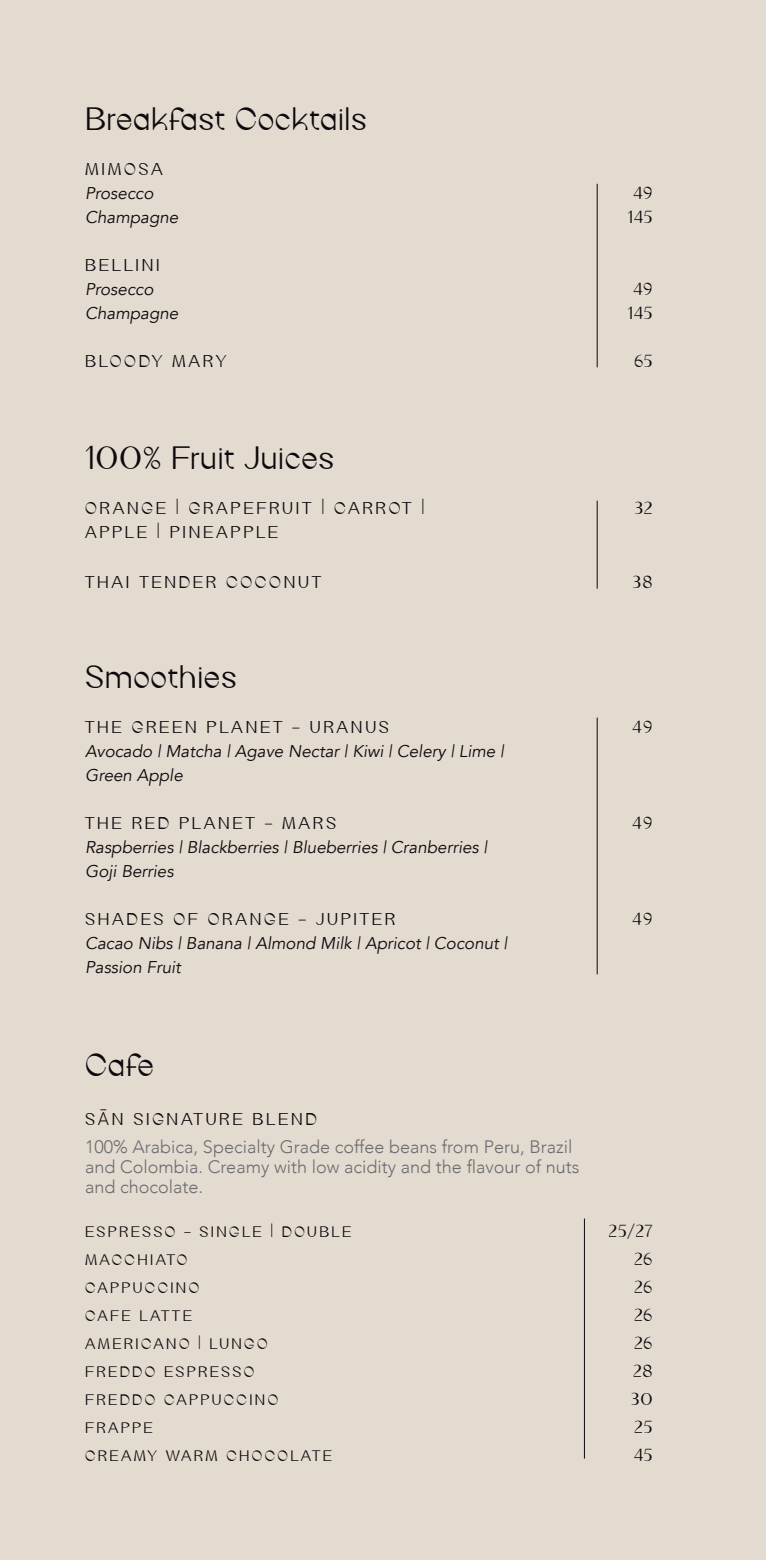
<style>
.page{position:relative;width:766px;height:1560px;background:#fff}
.page>*{position:absolute;margin:0;border:0;box-sizing:border-box;transform-origin:0 0}
.t1{font:34px "Durer";letter-spacing:.02em;color:#0d080d}
.t2{font:18px "Durer";letter-spacing:.15em;color:#0d080d}
.t3{font:300 18px/20px "Avenir";color:#6b6c6f}
.t4{font:italic 17px/24px "Avenir";color:#0d080d}
.t5{font:16px "Durer";letter-spacing:.15em;color:#0d080d}
.s1{font-family:"Roboto";font-weight:300}
</style>
<div class="page">
<div style="left:0;top:0;width:765px;height:1559px;background:#e3dbcf"></div>
<hr style="left:583px;top:1218px;width:1px;height:240px;background:#0d080d">
<hr style="left:596px;top:500px;width:1px;height:88px;background:#0d080d">
<hr style="left:596px;top:184px;width:1px;height:183px;background:#0d080d">
<hr style="left:596px;top:717px;width:1px;height:257px;background:#0d080d">
<h1 class="t1" style="left:85px;top:102px;width:283px">Breakfast Cocktails</h1>
<p class="t2" style="left:85px;top:160px;width:79px">MIMOSA</p>
<p class="t4" style="left:85px;top:182px;width:70px">Prosecco</p>
<p class="t2" style="left:633px;top:184px;width:21px">49</p>
<p class="t4" style="left:85px;top:206px;width:95px">Champagne</p>
<p class="t2" style="left:627px;top:208px;width:26px">145</p>
<p class="t2" style="left:85px;top:256px;width:76px">BELLINI</p>
<p class="t4" style="left:85px;top:278px;width:70px">Prosecco</p>
<p class="t2" style="left:633px;top:280px;width:21px">49</p>
<p class="t4" style="left:85px;top:302px;width:95px">Champagne</p>
<p class="t2" style="left:627px;top:304px;width:26px">145</p>
<p class="t2" style="left:85px;top:352px;width:143px">BLOODY MARY</p>
<p class="t2" style="left:634px;top:352px;width:20px">65</p>
<h1 class="t1" style="left:85px;top:440px;width:251px">100% Fruit Juices</h1>
<p class="t2" style="left:85px;top:499px;width:341px">ORANGE | GRAPEFRUIT | CARROT |</p>
<p class="t2" style="left:634px;top:499px;width:19px">32</p>
<p class="t2" style="left:85px;top:523px;width:194px">APPLE | PINEAPPLE</p>
<p class="t2" style="left:85px;top:572px;width:237px">THAI TENDER COCONUT</p>
<p class="t2" style="left:632px;top:572px;width:21px">38</p>
<h1 class="t1" style="left:85px;top:659px;width:153px">Smoothies</h1>
<p class="t2" style="left:85px;top:717px;width:305px">THE GREEN PLANET - URANUS</p>
<p class="t2" style="left:632px;top:717px;width:22px">49</p>
<p class="t4" style="left:85px;top:739px;width:420px">Avocado | Matcha | Agave Nectar | Kiwi | Celery | Lime |<br>Green Apple</p>
<p class="t2" style="left:85px;top:813px;width:252px">THE RED PLANET - MARS</p>
<p class="t2" style="left:632px;top:813px;width:22px">49</p>
<p class="t4" style="left:85px;top:835px;width:403px">Raspberries | Blackberries | Blueberries | Cranberries |<br>Goji Berries</p>
<p class="t2" style="left:85px;top:909px;width:311px">SHADES OF ORANGE - JUPITER</p>
<p class="t2" style="left:632px;top:909px;width:22px">49</p>
<p class="t4" style="left:85px;top:931px;width:423px">Cacao Nibs | Banana | Almond Milk | Apricot | Coconut |<br>Passion Fruit</p>
<h1 class="t1" style="left:85px;top:1046px;width:70px">Cafe</h1>
<p class="t2" style="left:85px;top:1109px;width:233px">S<span class="s1">Ā</span>N SIGNATURE BLEND</p>
<p class="t3" style="left:85px;top:1136px;width:496px">100% Arabica, Specialty Grade coffee beans from Peru, Brazil and Colombia. Creamy with low acidity and the flavour of nuts and chocolate.</p>
<p class="t5" style="left:85px;top:1222px;width:268px">ESPRESSO - SINGLE | DOUBLE</p>
<p class="t2" style="left:608px;top:1221px;width:45px">25/27</p>
<p class="t5" style="left:85px;top:1250px;width:103px">MACCHIATO</p>
<p class="t2" style="left:634px;top:1249px;width:20px">26</p>
<p class="t5" style="left:85px;top:1278px;width:116px">CAPPUCCINO</p>
<p class="t2" style="left:634px;top:1277px;width:20px">26</p>
<p class="t5" style="left:85px;top:1306px;width:108px">CAFE LATTE</p>
<p class="t2" style="left:634px;top:1305px;width:20px">26</p>
<p class="t5" style="left:85px;top:1334px;width:184px">AMERICANO | LUNGO</p>
<p class="t2" style="left:634px;top:1333px;width:20px">26</p>
<p class="t5" style="left:85px;top:1362px;width:170px">FREDDO ESPRESSO</p>
<p class="t2" style="left:633px;top:1361px;width:21px">28</p>
<p class="t5" style="left:85px;top:1390px;width:194px">FREDDO CAPPUCCINO</p>
<p class="t2" style="left:631px;top:1389px;width:23px">30</p>
<p class="t5" style="left:85px;top:1418px;width:68px">FRAPPÉ</p>
<p class="t2" style="left:634px;top:1417px;width:20px">25</p>
<p class="t5" style="left:85px;top:1446px;width:248px">CREAMY WARM CHOCOLATE</p>
<p class="t2" style="left:633px;top:1445px;width:20px">45</p>
</div>
